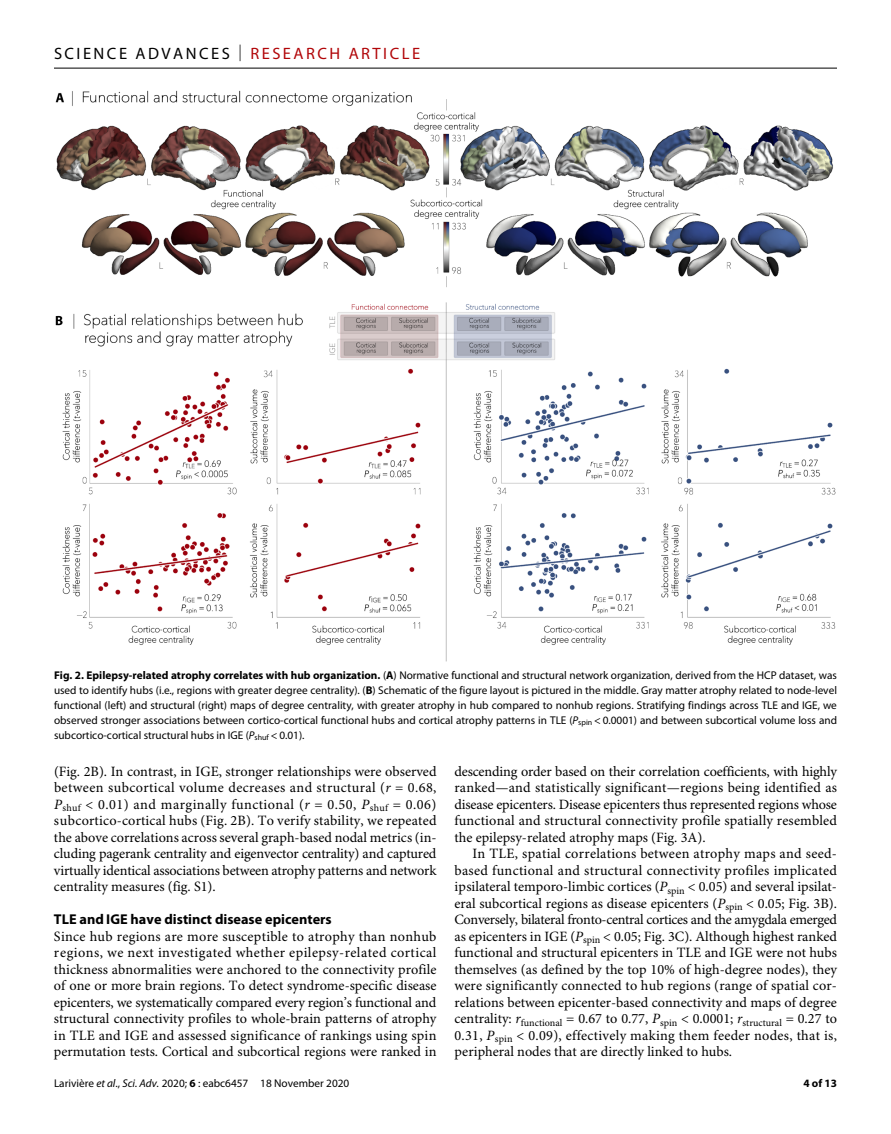
<style>
.page{position:relative;width:891px;height:1134px;background:#fff}
.page>*{position:absolute;margin:0;border:0;box-sizing:border-box;transform-origin:0 0}
.t1{font:16.5px "Myriad Pro";letter-spacing:.15em;color:#000}
.t2{font:14.25px/16.5px "Minion Pro";color:#000;text-align:justify}
.t3{font:700 14.25px "Myriad Pro";color:#000}
.t4{font:11.25px/15px "Myriad Pro";color:#000;text-align:justify}
.t5{font:700 11.25px "Myriad Pro";color:#000}
.s1{font-weight:300}
.s2{color:#b10508}
.s3{font-weight:700}
.s4{font-style:italic}
</style>
<div class="page">
<hr style="left:54px;top:68px;width:783px;height:1px;background:#000">
<img style="left:55px;top:90px;width:781px;height:571px">
<p class="t1" style="left:54px;top:40px;width:368px">SCIENCE ADVANCES <span class="s1">|</span> <span class="s2">RESEARCH ARTICLE</span></p>
<p class="t4" style="left:54px;top:668px;width:785px"><span class="s3">Fig. 2. Epilepsy-related atrophy correlates with hub organization.</span> (<span class="s3">A</span>) Normative functional and structural network organization, derived from the HCP dataset, was used to identify hubs (i.e., regions with greater degree centrality). (<span class="s3">B</span>) Schematic of the figure layout is pictured in the middle. Gray matter atrophy related to node-level functional (left) and structural (right) maps of degree centrality, with greater atrophy in hub compared to nonhub regions. Stratifying findings across TLE and IGE, we observed stronger associations between cortico-cortical functional hubs and cortical atrophy patterns in TLE (<span class="s4">P</span><sub>spin</sub> &lt; 0.0001) and between subcortical volume loss and subcortico-cortical structural hubs in IGE (<span class="s4">P</span><sub>shuf</sub> &lt; 0.01).</p>
<p class="t2" style="left:54px;top:764px;width:384px">(Fig. 2B). In contrast, in IGE, stronger relationships were observed between subcortical volume decreases and structural (<span class="s4">r</span> = 0.68, <span class="s4">P</span><sub>shuf</sub> &lt; 0.01) and marginally functional (<span class="s4">r</span> = 0.50, <span class="s4">P</span><sub>shuf</sub> = 0.06) subcortico-cortical hubs (Fig. 2B). To verify stability, we repeated the above correlations across several graph-based nodal metrics (in&shy;cluding pagerank centrality and eigenvector centrality) and captured virtually identical associations between atrophy patterns and network centrality measures (fig. S1).</p>
<p class="t3" style="left:54px;top:908px;width:279px">TLE and IGE have distinct disease epicenters</p>
<p class="t2" style="left:54px;top:929px;width:384px">Since hub regions are more susceptible to atrophy than nonhub regions, we next investigated whether epilepsy-related cortical thickness abnormalities were anchored to the connectivity profile of one or more brain regions. To detect syndrome-specific disease epicenters, we systematically compared every region’s functional and structural connectivity profiles to whole-brain patterns of atrophy in TLE and IGE and assessed significance of rankings using spin permutation tests. Cortical and subcortical regions were ranked in</p>
<p class="t4" style="left:54px;top:1076px;width:297px">Larivière <span class="s4">et al</span>., <span class="s4">Sci. Adv.</span> 2020; <span class="s3">6</span> : eabc6457 18 November 2020</p>
<p class="t2" style="left:454px;top:765px;width:384px">descending order based on their correlation coefficients, with highly ranked—and statistically significant—regions being identified as disease epicenters. Disease epicenters thus represented regions whose functional and structural connectivity profile spatially resembled the epilepsy-related atrophy maps (Fig. 3A).</p>
<p class="t2" style="left:454px;top:847px;width:384px;text-indent:18px">In TLE, spatial correlations between atrophy maps and seed&shy;based functional and structural connectivity profiles implicated ipsilateral temporo-limbic cortices (<span class="s4">P</span><sub>spin</sub> &lt; 0.05) and several ipsilat&shy;eral subcortical regions as disease epicenters (<span class="s4">P</span><sub>spin</sub> &lt; 0.05; Fig. 3B).<br>Conversely, bilateral fronto-central cortices and the amygdala emerged as epicenters in IGE (<span class="s4">P</span><sub>spin</sub> &lt; 0.05; Fig. 3C). Although highest ranked functional and structural epicenters in TLE and IGE were not hubs themselves (as defined by the top 10% of high-degree nodes), they were significantly connected to hub regions (range of spatial cor&shy;relations between epicenter-based connectivity and maps of degree centrality: <span class="s4">r</span><sub>functional</sub> = 0.67 to 0.77, <span class="s4">P</span><sub>spin</sub> &lt; 0.0001; <span class="s4">r</span><sub>structural</sub> = 0.27 to 0.31, <span class="s4">P</span><sub>spin</sub> &lt; 0.09), effectively making them feeder nodes, that is, peripheral nodes that are directly linked to hubs.</p>
<p class="t5" style="left:803px;top:1074px;width:35px">4 of 13</p>
</div>
